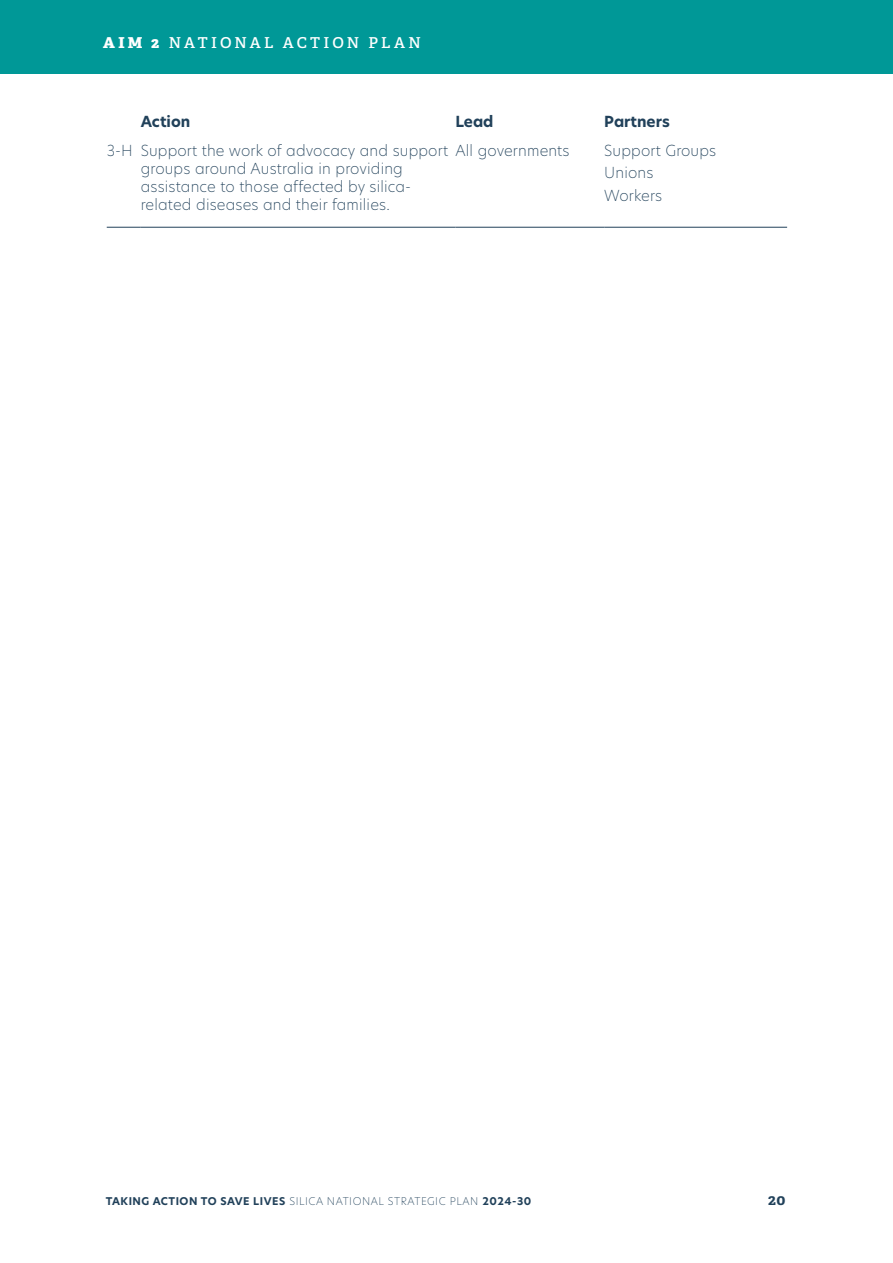
<style>
.page{position:relative;width:893px;height:1263px;background:#fff}
.page>*{position:absolute;margin:0;border:0;box-sizing:border-box;transform-origin:0 0}
.t1{font:200 15px/18px "New Hero";letter-spacing:.01em;color:#21415a}
.t2{font:600 15px "Adelle";letter-spacing:.195em;color:#fff}
.t3{font:700 15px "New Hero";color:#21415a}
.t4{font:700 15px "Adelle";color:#21415a}
.t5{font:700 10.5px "New Hero";letter-spacing:.05em;color:#21415a}
.s1{font-weight:800}
.s2{font-weight:200}
</style>
<div class="page">
<div style="left:0;top:0;width:893px;height:74px;background:#009897"></div>
<hr style="left:107px;top:227px;width:34px;height:1px;background:#21415a">
<hr style="left:141px;top:227px;width:314px;height:1px;background:#21415a">
<hr style="left:455px;top:227px;width:149px;height:1px;background:#21415a">
<hr style="left:604px;top:227px;width:183px;height:1px;background:#21415a">
<p class="t2" style="left:103px;top:34px;width:319px"><span class="s1">AIM 2</span> NATIONAL ACTION PLAN</p>
<p class="t3" style="left:141px;top:111px;width:51px">Action</p>
<p class="t3" style="left:455px;top:111px;width:40px">Lead</p>
<p class="t3" style="left:604px;top:111px;width:67px">Partners</p>
<p class="t1" style="left:141px;top:141px;width:309px;text-indent:-34px">3-H Support the work of advocacy and support groups around Australia in providing assistance to those affected by silica&shy;related diseases and their families.</p>
<p class="t1" style="left:455px;top:141px;width:116px">All governments</p>
<p class="t1" style="left:604px;top:139px;width:113px;line-height:22.2px">Support Groups<br>Unions<br>Workers</p>
<p class="t5" style="left:106px;top:1194px;width:427px">TAKING ACTION TO SAVE LIVES <span class="s2">SILICA NATIONAL STRATEGIC PLAN</span> 2024-30</p>
<p class="t4" style="left:768px;top:1190px;width:19px">20</p>
</div>
